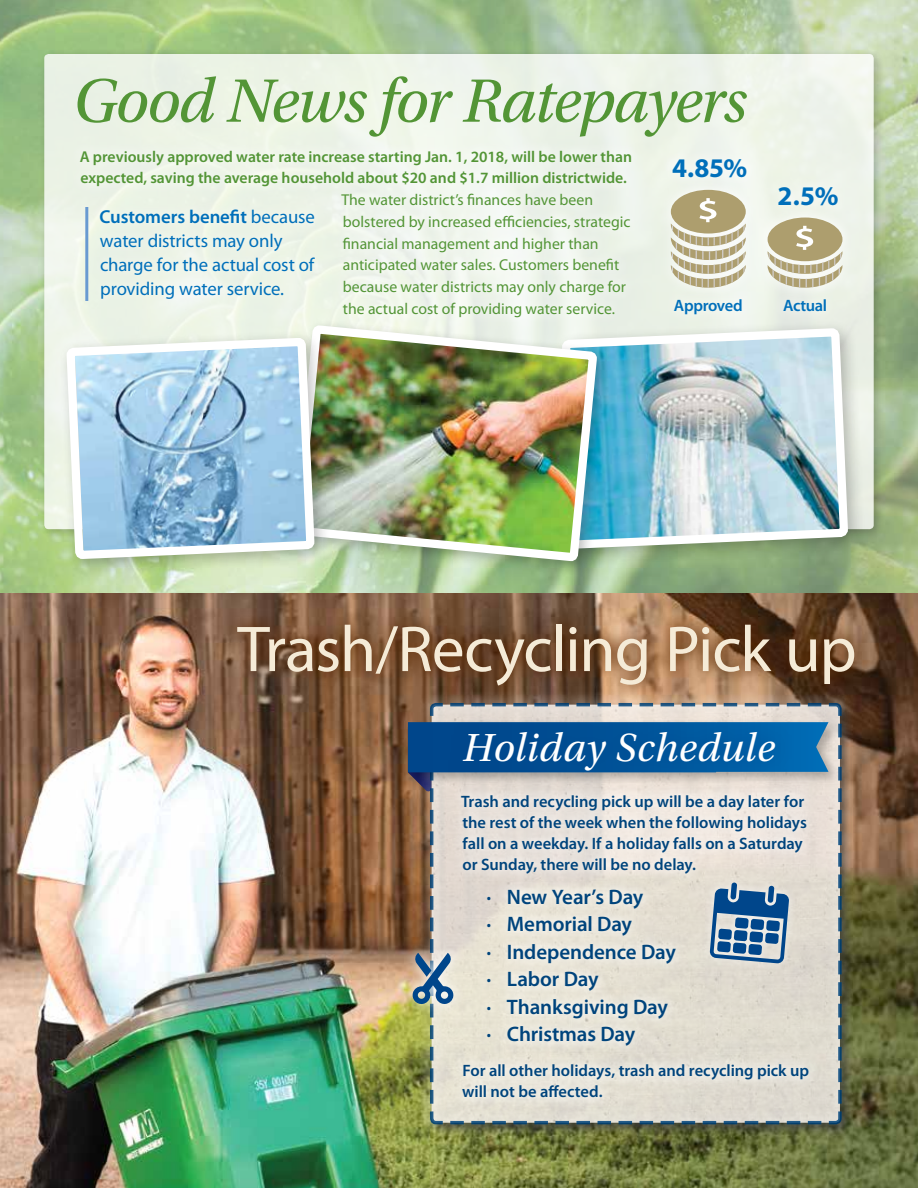
<style>
.page{position:relative;width:918px;height:1188px;background:#fff}
.page>*{position:absolute;margin:0;border:0;box-sizing:border-box;transform-origin:0 0}
.t1{font:65.4px "Myriad Pro";letter-spacing:-.02em;color:#f5ebd7}
.t2{font:italic 64.5px "Utopia Std";letter-spacing:-.025em;color:#539536}
.t3{font:italic 41.25px "Utopia Std";letter-spacing:.02em;color:#fff}
.t4{font:700 27px "Myriad Pro";color:#006fba}
.t5{font:600 21px/27.5px "Myriad Pro";letter-spacing:-.005em;color:#00447c}
.t6{font:18.75px/24px "Myriad Pro";letter-spacing:-.01em;color:#006fba}
.t7{font:600 16.5px/21px "Myriad Pro";color:#00447c}
.t8{font:600 16.5px "Myriad Pro";letter-spacing:-.025em;color:#006fba}
.t9{font:15.75px/21.8px "Myriad Pro";color:#539536}
.t10{font:600 15.75px/21.8px "Myriad Pro";color:#539536}
.s1{font-weight:600}
</style>
<div class="page">
<img style="left:0;top:0;width:918px;height:1188px">
<svg style="left:418px;top:700px;width:436px;height:437px;background:#67673d"></svg>
<svg style="left:428px;top:919px;width:415px;height:207px;background:#b2b7b3"></svg>
<svg style="left:400px;top:942px;width:8px;height:74px"></svg>
<div style="left:39px;top:49px;width:846px;height:492px;background:#000;opacity:.25"></div>
<div style="left:44px;top:54px;width:830px;height:475px;background:#eef4e9;border-radius:4px"></div>
<div style="left:68px;top:138px;width:575px;height:191px;background:#f1f7ee"></div>
<div style="left:553px;top:319px;width:314px;height:248px;background:#000;opacity:.25"></div>
<img style="left:561px;top:0;width:288px;height:919px">
<div style="left:287px;top:319px;width:324px;height:257px;background:#000;opacity:.25"></div>
<img style="left:315px;top:161px;width:284px;height:565px">
<div style="left:58px;top:330px;width:274px;height:246px;background:#000;opacity:.25"></div>
<img style="left:66px;top:0;width:249px;height:930px">
<div style="left:405px;top:719px;width:436px;height:67px;background:#000;opacity:.25"></div>
<img style="left:408px;top:722px;width:421px;height:386px">
<div style="left:447px;top:714px;width:347px;height:74px;background:#00468b;opacity:.75"></div>
<div style="left:663px;top:288px;width:91px;height:38px;background:#eff5ec"></div>
<div style="left:772px;top:288px;width:66px;height:36px;background:#e9eee5"></div>
<div style="left:658px;top:177px;width:100px;height:123px;background:#eff4eb"></div>
<svg style="left:671px;top:190px;width:75px;height:98px"></svg>
<svg style="left:222px;top:610px;width:647px;height:90px;background:#7a5438"></svg>
<svg style="left:449px;top:783px;width:371px;height:326px;background:#e0ddd5"></svg>
<div style="left:91px;top:200px;width:233px;height:107px;background:#edf4e8"></div>
<hr style="left:85px;top:207px;width:3px;height:94px;background:#699ad1">
<div style="left:661px;top:147px;width:98px;height:42px;background:#f2f6f0"></div>
<div style="left:767px;top:175px;width:83px;height:43px;background:#f0f5ec"></div>
<div style="left:755px;top:205px;width:100px;height:95px;background:#eff4eb"></div>
<svg style="left:768px;top:218px;width:74px;height:70px"></svg>
<h2 class="t2" style="left:73px;top:66px;width:675px">Good News for Ratepayers</h2>
<h3 class="t4" style="left:672px;top:151px;width:77px">4.85%</h3>
<p class="t10" style="left:80px;top:145px;width:554px">A previously approved water rate increase starting Jan. 1, 2018, will be lower than expected, saving the average household about $20 and $1.7 million districtwide.</p>
<p class="t9" style="left:341px;top:189px;width:291px">The water district’s finances have been bolstered by increased efficiencies, strategic financial management and higher than anticipated water sales. Customers benefit because water districts may only charge for the actual cost of providing water service.</p>
<h3 class="t4" style="left:778px;top:179px;width:62px">2.5%</h3>
<p class="t6" style="left:100px;top:204px;width:217px"><span class="s1">Customers benefit</span> because water districts may only charge for the actual cost of providing water service.</p>
<p class="t8" style="left:674px;top:295px;width:70px">Approved</p>
<p class="t8" style="left:783px;top:295px;width:45px">Actual</p>
<h1 class="t1" style="left:237px;top:609px;width:621px">Trash/Recycling Pick up</h1>
<h3 class="t3" style="left:463px;top:725px;width:313px">Holiday Schedule</h3>
<p class="t7" style="left:461px;top:790px;width:347px">Trash and recycling pick up will be a day later for the rest of the week when the following holidays fall on a weekday. If a holiday falls on a Saturday or Sunday, there will be no delay.</p>
<h3 class="t5" style="left:486px;top:882px;width:191px">· New Year’s Day<br>· Memorial Day<br>· Independence Day · Labor Day<br>· Thanksgiving Day · Christmas Day</h3>
<p class="t7" style="left:462px;top:1059px;width:348px">For all other holidays, trash and recycling pick up will not be affected.</p>
</div>
